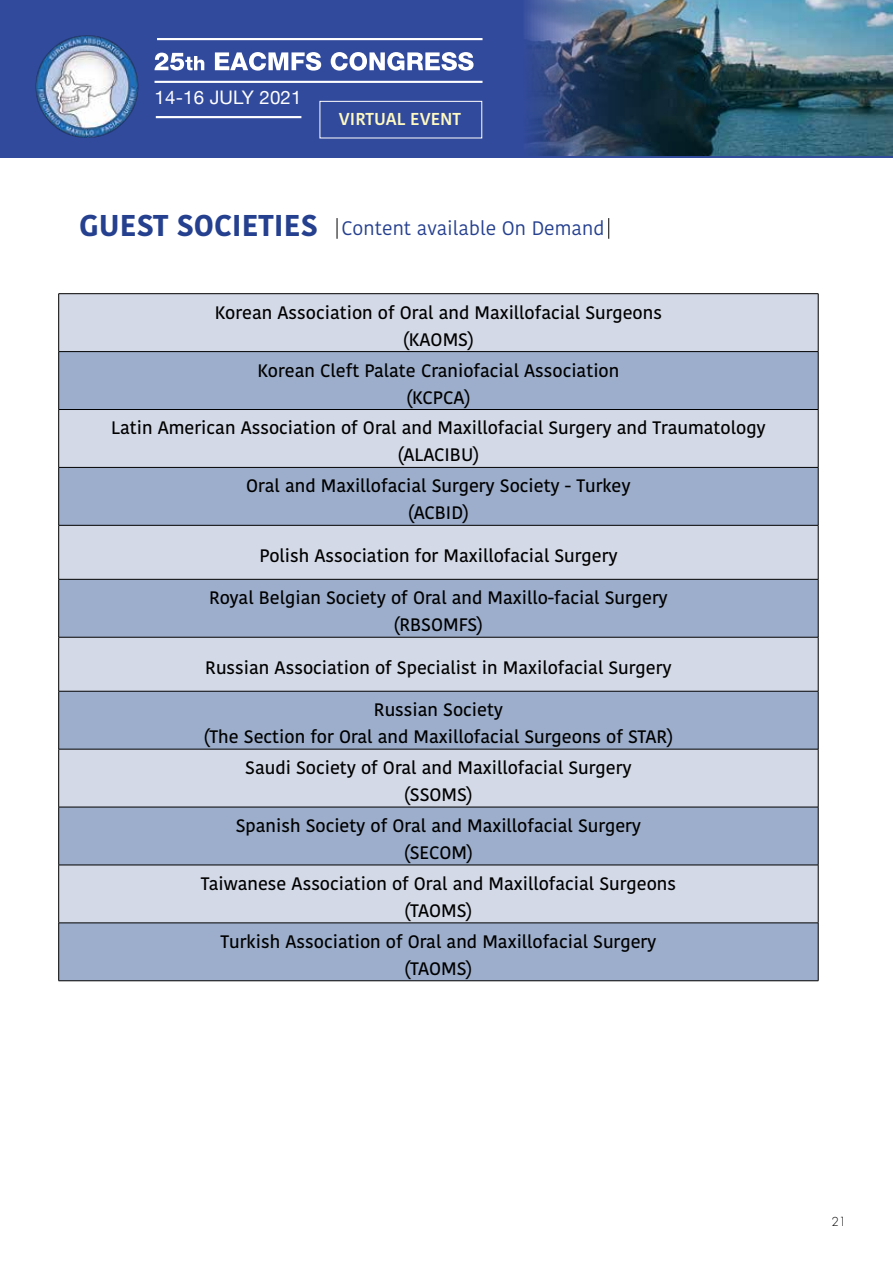
<style>
.page{position:relative;width:893px;height:1263px;background:#fff}
.page>*{position:absolute;margin:0;border:0;box-sizing:border-box;transform-origin:0 0}
.t1{font:19.5px "Kohinoor Devanagari";color:#25408f}
.t2{font:18.75px "Helvetica Neue";letter-spacing:.01em;color:#fff}
.t3{font:500 18px/27px "Kohinoor Devanagari";color:#000;text-align:center}
.t4{font:600 17.25px "Kohinoor Devanagari";color:#fffac2}
.t5{font:12px "Futura";color:#000}
.s1{font-weight:700;font-size:30px}
</style>
<div class="page">
<div style="left:0;top:0;width:893px;height:158px;background:#324a9c"></div>
<img style="left:35px;top:35px;width:104px;height:103px">
<img style="left:525px;top:0;width:368px;height:156px">
<hr style="left:156px;top:116px;width:145px;height:2px;background:#fff">
<hr style="left:157px;top:38px;width:325px;height:2px;background:#fff">
<svg style="left:155px;top:52px;width:319px;height:19px"></svg>
<hr style="left:155px;top:81px;width:327px;height:2px;background:#fff">
<div style="left:320px;top:101px;width:162px;height:37px;border:1px solid #fff"></div>
<svg style="left:337px;top:218px;width:1px;height:21px"></svg>
<svg style="left:608px;top:218px;width:1px;height:21px"></svg>
<div style="left:59px;top:294px;width:759px;height:57px;background:#d3d9e6"></div>
<svg style="left:59px;top:352px;width:759px;height:628px;background:#b3c0d5"></svg>
<hr style="left:58px;top:468px;width:1px;height:57px;background:#000">
<hr style="left:818px;top:468px;width:1px;height:57px;background:#000">
<hr style="left:58px;top:579px;width:1px;height:58px;background:#000">
<hr style="left:818px;top:579px;width:1px;height:58px;background:#000">
<hr style="left:58px;top:691px;width:1px;height:58px;background:#000">
<hr style="left:818px;top:691px;width:1px;height:58px;background:#000">
<hr style="left:58px;top:865px;width:1px;height:58px;background:#000">
<hr style="left:818px;top:865px;width:1px;height:58px;background:#000">
<hr style="left:58px;top:410px;width:1px;height:57px;background:#000">
<hr style="left:818px;top:410px;width:1px;height:57px;background:#000">
<hr style="left:58px;top:467px;width:760px;height:1px;background:#000">
<hr style="left:58px;top:293px;width:760px;height:1px;background:#000">
<hr style="left:58px;top:294px;width:1px;height:57px;background:#000">
<hr style="left:818px;top:294px;width:1px;height:57px;background:#000">
<hr style="left:58px;top:525px;width:760px;height:1px;background:#000">
<hr style="left:58px;top:525px;width:1px;height:54px;background:#000">
<hr style="left:818px;top:525px;width:1px;height:54px;background:#000">
<hr style="left:58px;top:579px;width:760px;height:1px;background:#000">
<hr style="left:58px;top:807px;width:1px;height:58px;background:#000">
<hr style="left:818px;top:807px;width:1px;height:58px;background:#000">
<hr style="left:58px;top:865px;width:760px;height:1px;background:#000">
<hr style="left:58px;top:351px;width:760px;height:1px;background:#000">
<hr style="left:58px;top:352px;width:1px;height:57px;background:#000">
<hr style="left:818px;top:352px;width:1px;height:57px;background:#000">
<hr style="left:58px;top:409px;width:760px;height:1px;background:#000">
<hr style="left:58px;top:637px;width:760px;height:1px;background:#000">
<hr style="left:58px;top:637px;width:1px;height:54px;background:#000">
<hr style="left:818px;top:637px;width:1px;height:54px;background:#000">
<hr style="left:58px;top:691px;width:760px;height:1px;background:#000">
<hr style="left:58px;top:749px;width:760px;height:1px;background:#000">
<hr style="left:58px;top:749px;width:1px;height:58px;background:#000">
<hr style="left:818px;top:749px;width:1px;height:58px;background:#000">
<hr style="left:58px;top:807px;width:760px;height:1px;background:#000">
<hr style="left:58px;top:922px;width:760px;height:1px;background:#000">
<hr style="left:58px;top:923px;width:1px;height:57px;background:#000">
<hr style="left:818px;top:923px;width:1px;height:57px;background:#000">
<hr style="left:58px;top:980px;width:760px;height:1px;background:#000">
<p class="t2" style="left:155px;top:84px;width:149px">14-16 JULY 2021</p>
<p class="t4" style="left:339px;top:109px;width:124px">VIRTUAL EVENT</p>
<p class="t1" style="left:79px;top:217px;width:527px"><span class="s1">GUEST SOCIETIES</span> Content available On Demand</p>
<p class="t3" style="left:215px;top:299px;width:449px">Korean Association of Oral and Maxillofacial Surgeons (KAOMS)</p>
<p class="t3" style="left:257px;top:357px;width:363px">Korean Cleft Palate Craniofacial Association (KCPCA)</p>
<p class="t3" style="left:111px;top:415px;width:656px">Latin American Association of Oral and Maxillofacial Surgery and Traumatology (ALACIBU)</p>
<p class="t3" style="left:246px;top:473px;width:386px">Oral and Maxillofacial Surgery Society - Turkey (ACBID)</p>
<p class="t3" style="left:259px;top:542px;width:360px">Polish Association for Maxillofacial Surgery</p>
<p class="t3" style="left:209px;top:584px;width:460px">Royal Belgian Society of Oral and Maxillo-facial Surgery (RBSOMFS)</p>
<p class="t3" style="left:205px;top:654px;width:468px">Russian Association of Specialist in Maxilofacial Surgery</p>
<p class="t3" style="left:203px;top:696px;width:471px">Russian Society<br>(The Section for Oral and Maxillofacial Surgeons of STAR)</p>
<p class="t3" style="left:245px;top:754px;width:388px">Saudi Society of Oral and Maxillofacial Surgery (SSOMS)</p>
<p class="t3" style="left:236px;top:812px;width:407px">Spanish Society of Oral and Maxillofacial Surgery (SECOM)</p>
<p class="t3" style="left:201px;top:870px;width:477px">Taiwanese Association of Oral and Maxillofacial Surgeons (TAOMS)</p>
<p class="t3" style="left:220px;top:928px;width:437px">Turkish Association of Oral and Maxillofacial Surgery (TAOMS)</p>
<p class="t5" style="left:831px;top:1214px;width:16px">21</p>
</div>
